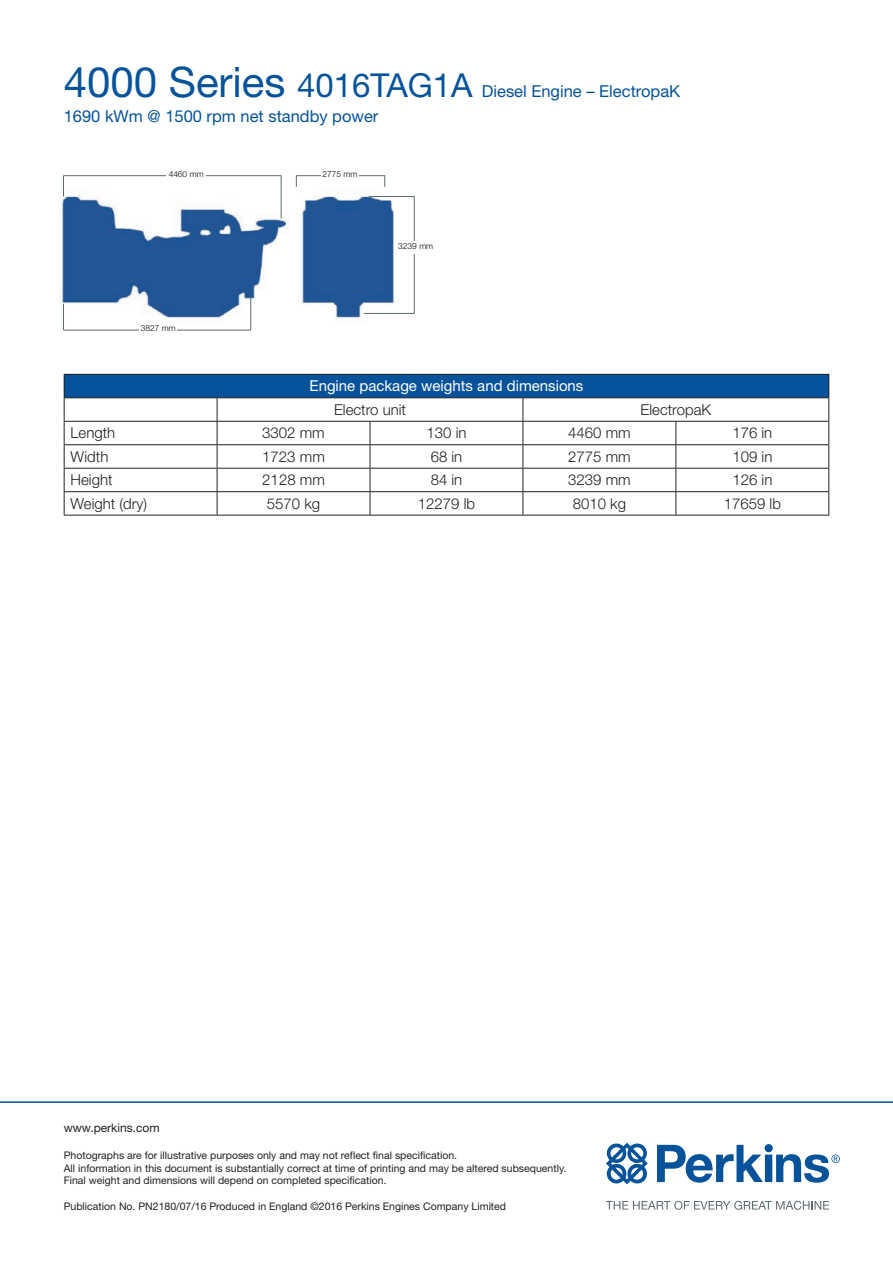
<style>
.page{position:relative;width:893px;height:1263px;background:#fff}
.page>*{position:absolute;margin:0;border:0;box-sizing:border-box;transform-origin:0 0}
.t1{font:16.5px/24.8px "Helvetica Neue";color:#06539b}
.t2{font:300 15px "Helvetica Neue";color:#231f20}
.t3{font:15px "Helvetica Neue";color:#fff}
.t4{font:12px "Helvetica Neue";color:#231f20}
.t5{font:10.5px/12.6px "Helvetica Neue";color:#231f20}
.t6{font:300 8.25px "Helvetica Neue";color:#040503}
.s1{font-size:42px}
.s2{font-size:33px}
</style>
<div class="page">
<svg style="left:606px;top:1201px;width:223px;height:9px"></svg>
<svg style="left:606px;top:1143px;width:42px;height:41px"></svg>
<svg style="left:657px;top:1144px;width:183px;height:39px"></svg>
<img style="left:61px;top:189px;width:338px;height:133px">
<hr style="left:63px;top:330px;width:188px;height:1px;background:#5d6a71">
<hr style="left:296px;top:175px;width:89px;height:1px;background:#5d6a71">
<hr style="left:63px;top:175px;width:218px;height:1px;background:#5d6a71">
<hr style="left:414px;top:196px;width:1px;height:117px;background:#5d6a71">
<hr style="left:250px;top:297px;width:1px;height:33px;background:#5d6a71">
<svg style="left:63px;top:304px;width:1px;height:26px"></svg>
<hr style="left:281px;top:176px;width:1px;height:43px;background:#5d6a71">
<svg style="left:63px;top:176px;width:1px;height:20px"></svg>
<hr style="left:364px;top:313px;width:50px;height:1px;background:#5d6a71">
<hr style="left:369px;top:196px;width:45px;height:1px;background:#5d6a71">
<div style="left:167px;top:164px;width:39px;height:21px;background:#fff"></div>
<div style="left:140px;top:319px;width:37px;height:21px;background:#fff"></div>
<div style="left:321px;top:164px;width:38px;height:21px;background:#fff"></div>
<div style="left:398px;top:241px;width:36px;height:12px;background:#fff"></div>
<hr style="left:0;top:1101px;width:893px;height:2px;background:#06539b">
<div style="left:64px;top:374px;width:765px;height:24px;background:#06539b"></div>
<svg style="left:65px;top:398px;width:763px;height:117px"></svg>
<hr style="left:64px;top:444px;width:153px;height:1px;background:#231f20">
<hr style="left:217px;top:444px;width:153px;height:1px;background:#231f20">
<hr style="left:370px;top:444px;width:153px;height:1px;background:#231f20">
<hr style="left:523px;top:444px;width:153px;height:1px;background:#231f20">
<hr style="left:676px;top:444px;width:153px;height:1px;background:#231f20">
<hr style="left:64px;top:468px;width:153px;height:1px;background:#231f20">
<hr style="left:217px;top:468px;width:153px;height:1px;background:#231f20">
<hr style="left:370px;top:468px;width:153px;height:1px;background:#231f20">
<hr style="left:523px;top:468px;width:153px;height:1px;background:#231f20">
<hr style="left:676px;top:468px;width:153px;height:1px;background:#231f20">
<hr style="left:64px;top:491px;width:153px;height:1px;background:#231f20">
<hr style="left:217px;top:491px;width:153px;height:1px;background:#231f20">
<hr style="left:370px;top:491px;width:153px;height:1px;background:#231f20">
<hr style="left:523px;top:491px;width:153px;height:1px;background:#231f20">
<hr style="left:676px;top:491px;width:153px;height:1px;background:#231f20">
<svg style="left:370px;top:422px;width:1px;height:93px"></svg>
<svg style="left:675px;top:422px;width:1px;height:93px"></svg>
<hr style="left:64px;top:374px;width:153px;height:1px;background:#231f20">
<hr style="left:217px;top:374px;width:153px;height:1px;background:#231f20">
<hr style="left:370px;top:374px;width:153px;height:1px;background:#231f20">
<hr style="left:523px;top:374px;width:153px;height:1px;background:#231f20">
<hr style="left:676px;top:374px;width:153px;height:1px;background:#231f20">
<svg style="left:523px;top:398px;width:1px;height:117px"></svg>
<hr style="left:64px;top:397px;width:153px;height:1px;background:#231f20">
<hr style="left:64px;top:421px;width:153px;height:1px;background:#231f20">
<svg style="left:64px;top:375px;width:1px;height:140px"></svg>
<hr style="left:64px;top:515px;width:153px;height:1px;background:#231f20">
<hr style="left:217px;top:397px;width:153px;height:1px;background:#231f20">
<hr style="left:370px;top:397px;width:153px;height:1px;background:#231f20">
<hr style="left:523px;top:397px;width:153px;height:1px;background:#231f20">
<hr style="left:676px;top:397px;width:153px;height:1px;background:#231f20">
<hr style="left:217px;top:421px;width:153px;height:1px;background:#231f20">
<hr style="left:370px;top:421px;width:153px;height:1px;background:#231f20">
<hr style="left:523px;top:421px;width:153px;height:1px;background:#231f20">
<hr style="left:676px;top:421px;width:153px;height:1px;background:#231f20">
<svg style="left:217px;top:398px;width:1px;height:117px"></svg>
<svg style="left:828px;top:375px;width:1px;height:140px"></svg>
<hr style="left:217px;top:515px;width:153px;height:1px;background:#231f20">
<hr style="left:370px;top:515px;width:153px;height:1px;background:#231f20">
<hr style="left:523px;top:515px;width:153px;height:1px;background:#231f20">
<hr style="left:676px;top:515px;width:153px;height:1px;background:#231f20">
<h1 class="t1" style="left:64px;top:78px;width:618px"><span class="s1">4000 Series</span> <span class="s2">4016TAG1A</span> Diesel Engine – ElectropaK<br>1690 kWm @ 1500 rpm net standby power</h1>
<p class="t6" style="left:169px;top:169px;width:36px">4460 mm</p>
<p class="t6" style="left:141px;top:323px;width:36px">3827 mm</p>
<p class="t6" style="left:323px;top:169px;width:36px">2775 mm</p>
<p class="t6" style="left:398px;top:241px;width:36px">3239 mm</p>
<h2 class="t3" style="left:309px;top:377px;width:275px">Engine package weights and dimensions</h2>
<h2 class="t2" style="left:334px;top:400px;width:73px">Electro unit</h2>
<h2 class="t2" style="left:641px;top:400px;width:72px">ElectropaK</h2>
<h2 class="t2" style="left:71px;top:424px;width:46px">Length</h2>
<h2 class="t2" style="left:262px;top:424px;width:64px">3302 mm</h2>
<h2 class="t2" style="left:426px;top:424px;width:42px">130 in</h2>
<h2 class="t2" style="left:568px;top:424px;width:64px">4460 mm</h2>
<h2 class="t2" style="left:732px;top:424px;width:42px">176 in</h2>
<h2 class="t2" style="left:71px;top:447px;width:39px">Width</h2>
<h2 class="t2" style="left:262px;top:447px;width:64px">1723 mm</h2>
<h2 class="t2" style="left:431px;top:447px;width:33px">68 in</h2>
<h2 class="t2" style="left:568px;top:447px;width:64px">2775 mm</h2>
<h2 class="t2" style="left:732px;top:447px;width:42px">109 in</h2>
<h2 class="t2" style="left:71px;top:471px;width:43px">Height</h2>
<h2 class="t2" style="left:262px;top:471px;width:64px">2128 mm</h2>
<h2 class="t2" style="left:431px;top:471px;width:33px">84 in</h2>
<h2 class="t2" style="left:568px;top:471px;width:64px">3239 mm</h2>
<h2 class="t2" style="left:732px;top:471px;width:42px">126 in</h2>
<h2 class="t2" style="left:71px;top:494px;width:78px">Weight (dry)</h2>
<h2 class="t2" style="left:267px;top:494px;width:55px">5570 kg</h2>
<h2 class="t2" style="left:418px;top:494px;width:59px">12279 lb</h2>
<h2 class="t2" style="left:573px;top:494px;width:55px">8010 kg</h2>
<h2 class="t2" style="left:724px;top:494px;width:59px">17659 lb</h2>
<p class="t4" style="left:64px;top:1121px;width:97px">www.perkins.com</p>
<p class="t5" style="left:64px;top:1149px;width:504px">Photographs are for illustrative purposes only and may not reflect final specification.<br>All information in this document is substantially correct at time of printing and may be altered subsequently.<br>Final weight and dimensions will depend on completed specification.</p>
<p class="t5" style="left:64px;top:1199px;width:444px">Publication No. PN2180/07/16 Produced in England ©2016 Perkins Engines Company Limited</p>
</div>
